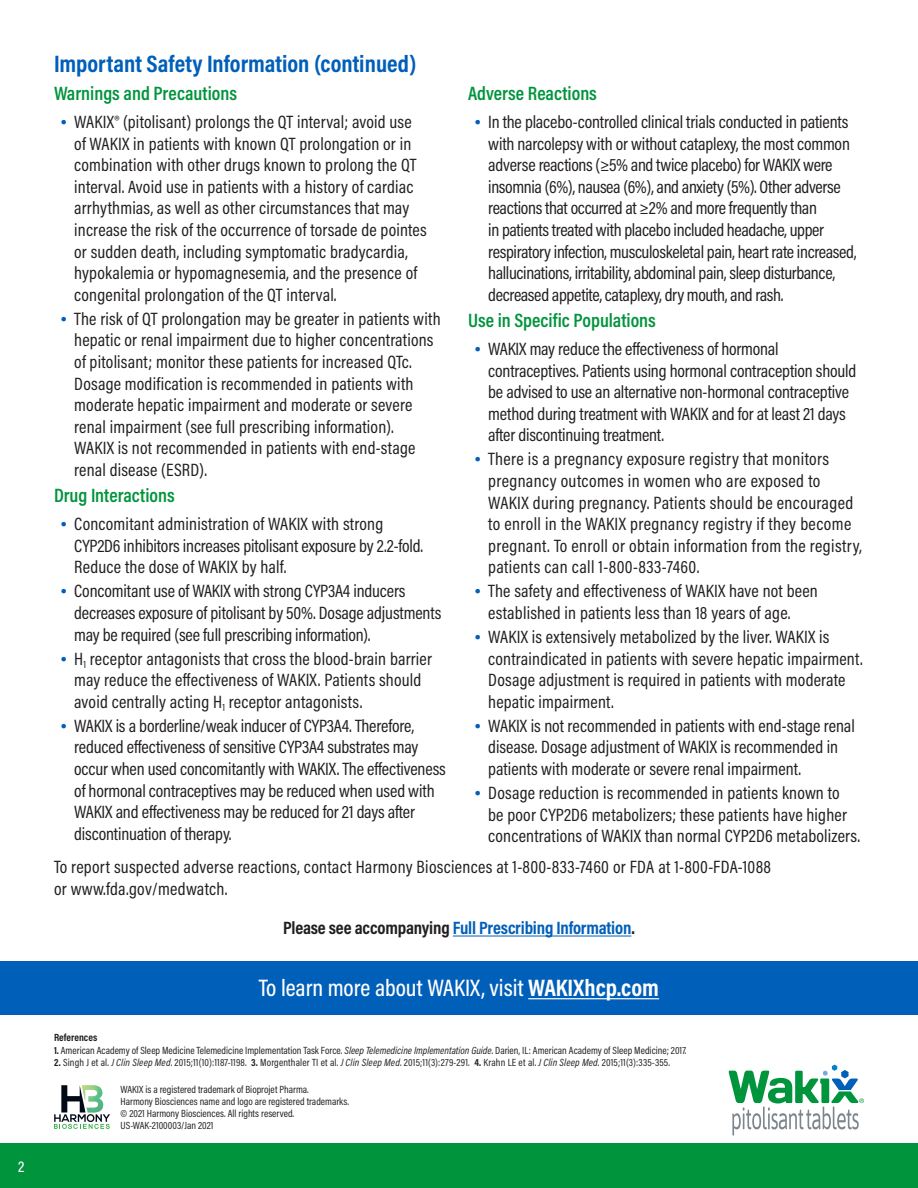
<style>
.page{position:relative;width:918px;height:1188px;background:#fff}
.page>*{position:absolute;margin:0;border:0;box-sizing:border-box;transform-origin:0 0}
.t1{font:500 24px "Acumin Pro Cond";color:#fff}
.t2{font:700 24px "Acumin Pro Cond";color:#005fb9}
.t3{font:600 19.5px "Acumin Pro Cond";color:#00943d}
.Body{font:18px/21.6px "Acumin Pro Cond";letter-spacing:.005em;color:#231f20}
.Body-2{font:18px/21.6px "Acumin Pro Cond";letter-spacing:-.02em;color:#231f20}
.Body-3{font:700 18px "Acumin Pro Cond";letter-spacing:-.01em;color:#005fb9}
.Branded-HEAD{font:500 15.75px "Acumin Pro Cond";color:#fff}
.Footnote{font:10.5px "Acumin Pro Cond";color:#231f20}
.Footnote-2{font:700 10.5px "Acumin Pro Cond";color:#231f20}
.s1{font-family:"Asap";color:#005fb9}
.s2{color:#231f20}
.s3{font-weight:700}
.s4{font-style:italic}
</style>
<div class="page">
<svg style="left:54px;top:1085px;width:56px;height:44px"></svg>
<svg style="left:729px;top:1065px;width:135px;height:71px"></svg>
<div style="left:0;top:961px;width:918px;height:54px;background:#005fb9"></div>
<hr style="left:528px;top:998px;width:131px;height:1px;background:#fff">
<hr style="left:453px;top:936px;width:178px;height:1px;background:#005fb9">
<div style="left:0;top:1144px;width:918px;height:44px;background:#00943d"></div>
<p class="Branded-HEAD" style="left:18px;top:1156px;width:8px">2</p>
<h2 class="t2" style="left:54px;top:48px;width:364px">Important Safety Information (continued)</h2>
<h3 class="t3" style="left:54px;top:80px;width:185px">Warnings and Precautions</h3>
<p class="Body" style="left:74px;top:111px;width:354px;text-indent:-14px"><span class="s1">•</span> WAKIX® (pitolisant) prolongs the QT interval; avoid use of WAKIX in patients with known QT prolongation or in combination with other drugs known to prolong the QT interval. Avoid use in patients with a history of cardiac arrhythmias, as well as other circumstances that may increase the risk of the occurrence of torsade de pointes or sudden death, including symptomatic bradycardia, hypokalemia or hypomagnesemia, and the presence of congenital prolongation of the QT interval.</p>
<p class="Body" style="left:74px;top:307px;width:368px;text-indent:-14px"><span class="s1">•</span> The risk of QT prolongation may be greater in patients with hepatic or renal impairment due to higher concentrations of pitolisant; monitor these patients for increased QTc.<br>Dosage modification is recommended in patients with moderate hepatic impairment and moderate or severe renal impairment (see full prescribing information).<br>WAKIX is not recommended in patients with end-stage renal disease (ESRD).</p>
<h3 class="t3" style="left:54px;top:482px;width:122px">Drug Interactions</h3>
<p class="Body" style="left:74px;top:513px;width:350px;text-indent:-14px"><span class="s1">•</span> Concomitant administration of WAKIX with strong<br>CYP2D6 inhibitors increases pitolisant exposure by 2.2-fold.<br>Reduce the dose of WAKIX by half.</p>
<p class="Body" style="left:74px;top:580px;width:369px;text-indent:-14px"><span class="s1">•</span> Concomitant use of WAKIX with strong CYP3A4 inducers decreases exposure of pitolisant by 50%. Dosage adjustments may be required (see full prescribing information).</p>
<p class="Body" style="left:74px;top:647px;width:359px;text-indent:-14px"><span class="s1">•</span> H<sub>1</sub> receptor antagonists that cross the blood-brain barrier may reduce the effectiveness of WAKIX. Patients should avoid centrally acting H<sub>1</sub> receptor antagonists.</p>
<p class="Body" style="left:74px;top:715px;width:373px;text-indent:-14px"><span class="s1">•</span> WAKIX is a borderline/weak inducer of CYP3A4. Therefore, reduced effectiveness of sensitive CYP3A4 substrates may occur when used concomitantly with WAKIX. The effectiveness of hormonal contraceptives may be reduced when used with WAKIX and effectiveness may be reduced for 21 days after discontinuation of therapy.</p>
<h3 class="t3" style="left:468px;top:80px;width:130px">Adverse Reactions</h3>
<p class="Body-2" style="left:488px;top:111px;width:370px;text-indent:-14px"><span class="s1">•</span> In the placebo-controlled clinical trials conducted in patients with narcolepsy with or without cataplexy, the most common adverse reactions (≥5% and twice placebo) for WAKIX were insomnia (6%), nausea (6%), and anxiety (5%). Other adverse reactions that occurred at ≥2% and more frequently than<br>in patients treated with placebo included headache, upper respiratory infection, musculoskeletal pain, heart rate increased, hallucinations, irritability, abdominal pain, sleep disturbance, decreased appetite, cataplexy, dry mouth, and rash.</p>
<h3 class="t3" style="left:468px;top:307px;width:189px">Use in Specific Populations</h3>
<p class="Body" style="left:488px;top:338px;width:370px;text-indent:-14px"><span class="s1">•</span> WAKIX may reduce the effectiveness of hormonal contraceptives. Patients using hormonal contraception should be advised to use an alternative non-hormonal contraceptive method during treatment with WAKIX and for at least 21 days after discontinuing treatment.</p>
<p class="Body" style="left:488px;top:448px;width:375px;text-indent:-14px"><span class="s1">•</span> There is a pregnancy exposure registry that monitors pregnancy outcomes in women who are exposed to WAKIX during pregnancy. Patients should be encouraged to enroll in the WAKIX pregnancy registry if they become pregnant. To enroll or obtain information from the registry, patients can call 1-800-833-7460.</p>
<p class="Body" style="left:488px;top:580px;width:331px;text-indent:-14px"><span class="s1">•</span> The safety and effectiveness of WAKIX have not been established in patients less than 18 years of age.</p>
<p class="Body" style="left:488px;top:626px;width:376px;text-indent:-14px"><span class="s1">•</span> WAKIX is extensively metabolized by the liver. WAKIX is contraindicated in patients with severe hepatic impairment.<br>Dosage adjustment is required in patients with moderate hepatic impairment.</p>
<p class="Body" style="left:488px;top:715px;width:368px;text-indent:-14px"><span class="s1">•</span> WAKIX is not recommended in patients with end-stage renal disease. Dosage adjustment of WAKIX is recommended in patients with moderate or severe renal impairment.</p>
<p class="Body" style="left:488px;top:782px;width:373px;text-indent:-14px"><span class="s1">•</span> Dosage reduction is recommended in patients known to<br>be poor CYP2D6 metabolizers; these patients have higher concentrations of WAKIX than normal CYP2D6 metabolizers.</p>
<p class="Body" style="left:54px;top:856px;width:719px">To report suspected adverse reactions, contact Harmony Biosciences at 1-800-833-7460 or FDA at 1-800-FDA-1088 or www.fda.gov/medwatch.</p>
<p class="Body-3" style="left:283px;top:916px;width:353px"><span class="s2">Please see accompanying</span> Full Prescribing Information<span class="s2">.</span></p>
<h3 class="t1" style="left:259px;top:973px;width:402px">To learn more about WAKIX, visit <span class="s3">WAKIXhcp.com</span></h3>
<p class="Footnote-2" style="left:54px;top:1031px;width:45px">References</p>
<p class="Footnote" style="left:54px;top:1043px;width:634px"><span class="s3">1.</span> American Academy of Sleep Medicine Telemedicine Implementation Task Force. <span class="s4">Sleep Telemedicine Implementation Guide</span>. Darien, IL: American Academy of Sleep Medicine; 2017.</p>
<p class="Footnote" style="left:54px;top:1056px;width:617px"><span class="s3">2.</span> Singh J et al. <span class="s4">J Clin Sleep Med</span>. 2015;11(10):1187-1198. <span class="s3">3.</span> Morgenthaler TI et al. <span class="s4">J Clin Sleep Med</span>. 2015;11(3):279-291. <span class="s3">4.</span> Krahn LE et al. <span class="s4">J Clin Sleep Med</span>. 2015;11(3):335-355.</p>
<p class="Footnote" style="left:121px;top:1083px;width:190px">WAKIX is a registered trademark of Bioprojet Pharma.</p>
<p class="Footnote" style="left:121px;top:1095px;width:230px">Harmony Biosciences name and logo are registered trademarks.</p>
<p class="Footnote" style="left:121px;top:1107px;width:175px">© 2021 Harmony Biosciences. All rights reserved.</p>
<p class="Footnote" style="left:121px;top:1119px;width:94px">US-WAK-2100003/Jan 2021</p>
</div>
